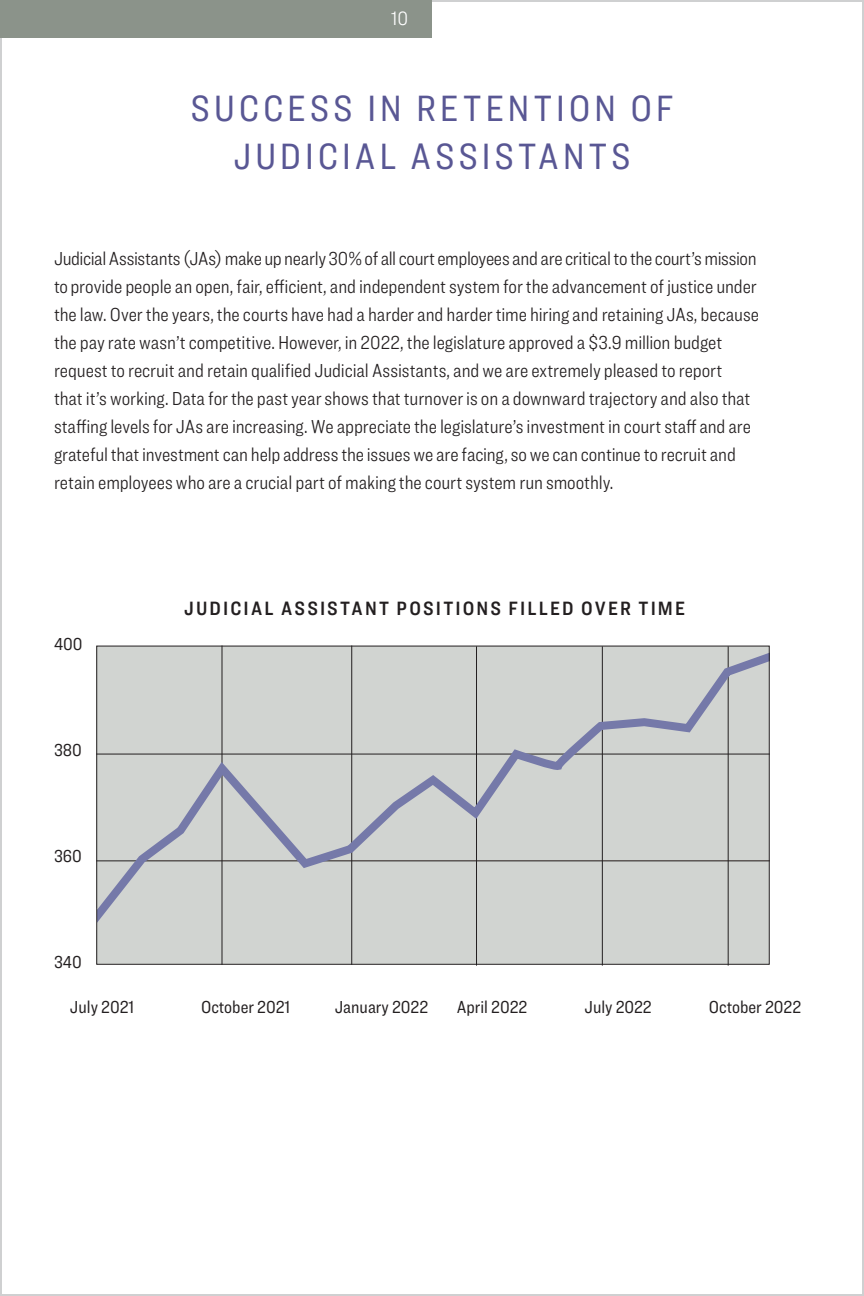
<style>
.page{position:relative;width:864px;height:1296px;background:#fff}
.page>*{position:absolute;margin:0;border:0;box-sizing:border-box;transform-origin:0 0}
.t1{font:38px/48px "Ringside Condensed";letter-spacing:.1em;color:#595794;text-align:center}
.t2{font:20px "Ringside Condensed Semi";letter-spacing:.11em;color:#231f20}
.t3{font:300 20px "Ringside Condensed";color:#fff}
.Paragraph_Style_1{font:300 19.6px/28px "Ringside Condensed";letter-spacing:-.005em;color:#231f20}
.t4{font:18px "Ringside Condensed";color:#231f20}
</style>
<div class="page">
<div style="left:0;top:0;width:432px;height:38px;background:#8b938a"></div>
<hr style="left:476px;top:646px;width:1px;height:320px;background:#231f20">
<hr style="left:602px;top:646px;width:1px;height:320px;background:#231f20">
<hr style="left:728px;top:646px;width:1px;height:320px;background:#231f20">
<svg style="left:96px;top:645px;width:674px;height:320px;background:#cacdcb"></svg>
<p class="t3" style="left:391px;top:5px;width:19px">10</p>
<p class="t1" style="left:191px;top:83px;width:484px">SUCCESS IN RETENTION OF<br>JUDICIAL ASSISTANTS</p>
<p class="Paragraph_Style_1" style="left:54px;top:244px;width:707px">Judicial Assistants (JAs) make up nearly 30% of all court employees and are critical to the court’s mission to provide people an open, fair, efficient, and independent system for the advancement of justice under the law. Over the years, the courts have had a harder and harder time hiring and retaining JAs, because the pay rate wasn’t competitive. However, in 2022, the legislature approved a $3.9 million budget request to recruit and retain qualified Judicial Assistants, and we are extremely pleased to report<br>that it’s working. Data for the past year shows that turnover is on a downward trajectory and also that staffing levels for JAs are increasing. We appreciate the legislature’s investment in court staff and are grateful that investment can help address the issues we are facing, so we can continue to recruit and retain employees who are a crucial part of making the court system run smoothly.</p>
<p class="t4" style="left:54px;top:632px;width:30px">400</p>
<p class="t4" style="left:54px;top:738px;width:30px">380</p>
<p class="t4" style="left:54px;top:844px;width:30px">360</p>
<p class="t2" style="left:184px;top:594px;width:502px">JUDICIAL ASSISTANT POSITIONS FILLED OVER TIME</p>
<p class="t4" style="left:54px;top:950px;width:29px">340</p>
<p class="t4" style="left:70px;top:995px;width:66px">July 2021</p>
<p class="t4" style="left:201px;top:995px;width:91px">October 2021</p>
<p class="t4" style="left:335px;top:995px;width:95px">January 2022</p>
<p class="t4" style="left:457px;top:995px;width:72px">April 2022</p>
<p class="t4" style="left:584px;top:995px;width:69px">July 2022</p>
<p class="t4" style="left:709px;top:995px;width:94px">October 2022</p>
</div>
